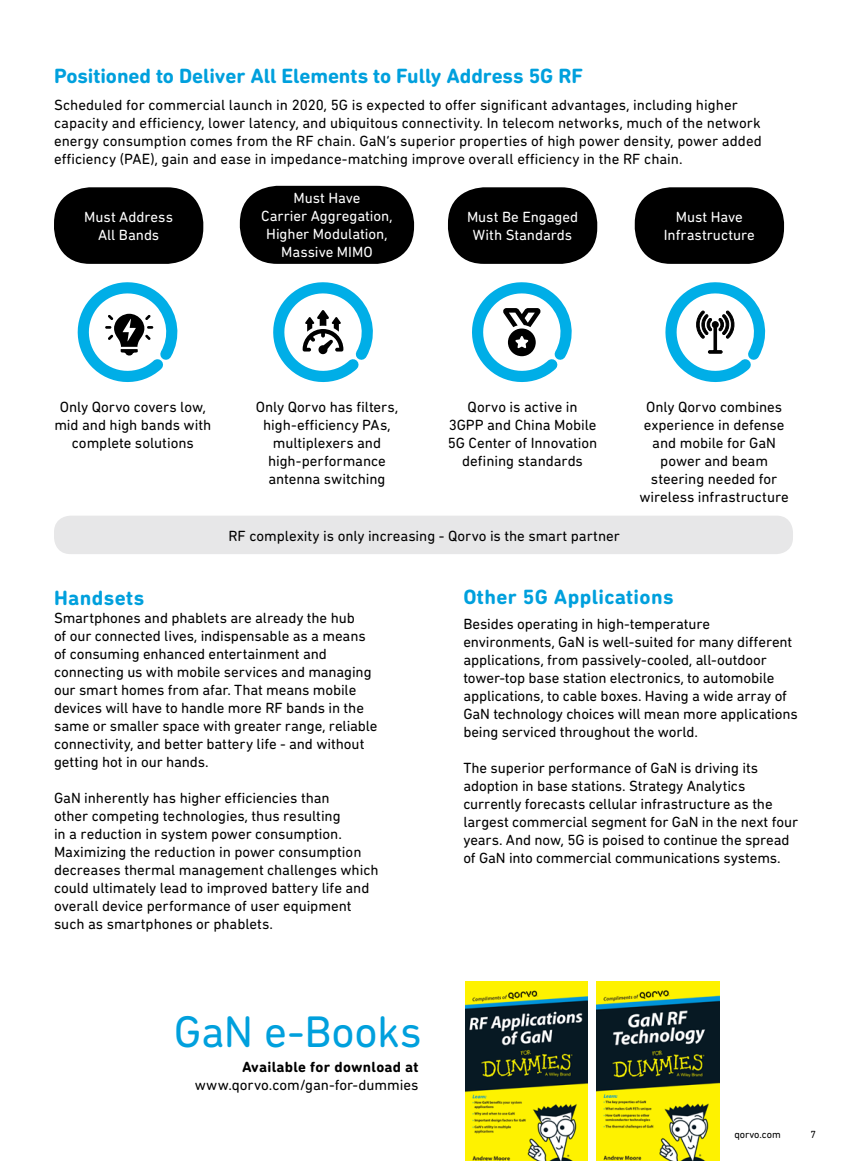
<style>
.page{position:relative;width:844px;height:1161px;background:#fff}
.page>*{position:absolute;margin:0;border:0;box-sizing:border-box;transform-origin:0 0}
.t1{font:45px "DIN Next Rounded LT Pro";letter-spacing:-.01em;color:#00a0dd}
.t2{font:700 21px "DIN Next Rounded LT Pro";letter-spacing:-.005em;color:#00a0dd}
.t3{font:700 21px "DIN Next Rounded LT Pro";letter-spacing:.02em;color:#00a0dd}
.t4{font:15px/18px "DIN Next Rounded LT Pro";letter-spacing:-.005em;color:#000}
.t5{font:15px/18px "DIN Next Rounded LT Pro";color:#fff;text-align:center}
.t6{font:700 15px "DIN Next Rounded LT Pro";letter-spacing:.02em;color:#000}
.t7{font:10.5px "DIN Next Rounded LT Pro";color:#000}
</style>
<div class="page">
<svg style="left:273px;top:282px;width:100px;height:99px"></svg>
<svg style="left:77px;top:282px;width:101px;height:99px"></svg>
<svg style="left:665px;top:282px;width:101px;height:99px"></svg>
<svg style="left:472px;top:282px;width:100px;height:99px"></svg>
<div style="left:54px;top:187px;width:149px;height:77px;background:#000;border-radius:36px"></div>
<div style="left:240px;top:186px;width:174px;height:78px;background:#000;border-radius:38px"></div>
<div style="left:448px;top:187px;width:149px;height:77px;background:#000;border-radius:36px"></div>
<div style="left:635px;top:187px;width:149px;height:77px;background:#000;border-radius:36px"></div>
<div style="left:54px;top:516px;width:739px;height:38px;background:#e7e7e8;border-radius:16px"></div>
<img style="left:465px;top:981px;width:123px;height:180px">
<img style="left:596px;top:981px;width:123px;height:180px">
<h2 class="t2" style="left:54px;top:64px;width:530px">Positioned to Deliver All Elements to Fully Address 5G RF</h2>
<p class="t4" style="left:54px;top:96px;width:709px">Scheduled for commercial launch in 2020, 5G is expected to offer significant advantages, including higher capacity and efficiency, lower latency, and ubiquitous connectivity. In telecom networks, much of the network energy consumption comes from the RF chain. GaN’s superior properties of high power density, power added efficiency (PAE), gain and ease in impedance-matching improve overall efficiency in the RF chain.</p>
<p class="t5" style="left:84px;top:208px;width:90px">Must Address<br>All Bands</p>
<p class="t5" style="left:261px;top:189px;width:133px">Must Have<br>Carrier Aggregation,<br>Higher Modulation,<br>Massive MIMO</p>
<p class="t5" style="left:467px;top:208px;width:113px">Must Be Engaged<br>With Standards</p>
<p class="t5" style="left:664px;top:208px;width:93px">Must Have<br>Infrastructure</p>
<p class="t4" style="left:54px;top:397px;width:159px;text-align:center">Only Qorvo covers low, mid and high bands with complete solutions</p>
<p class="t4" style="left:256px;top:397px;width:144px;text-align:center">Only Qorvo has filters, high-efficiency PAs, multiplexers and high-performance antenna switching</p>
<p class="t4" style="left:448px;top:397px;width:151px;text-align:center">Qorvo is active in<br>3GPP and China Mobile<br>5G Center of Innovation defining standards</p>
<p class="t4" style="left:639px;top:397px;width:151px;text-align:center">Only Qorvo combines experience in defense and mobile for GaN power and beam steering needed for wireless infrastructure</p>
<p class="t4" style="left:228px;top:526px;width:393px">RF complexity is only increasing - Qorvo is the smart partner</p>
<h2 class="t3" style="left:54px;top:586px;width:92px">Handsets</h2>
<p class="t4" style="left:54px;top:609px;width:325px">Smartphones and phablets are already the hub<br>of our connected lives, indispensable as a means of consuming enhanced entertainment and connecting us with mobile services and managing our smart homes from afar. That means mobile devices will have to handle more RF bands in the same or smaller space with greater range, reliable connectivity, and better battery life - and without getting hot in our hands.</p>
<p class="t4" style="left:54px;top:789px;width:326px">GaN inherently has higher efficiencies than<br>other competing technologies, thus resulting<br>in a reduction in system power consumption.<br>Maximizing the reduction in power consumption decreases thermal management challenges which could ultimately lead to improved battery life and overall device performance of user equipment such as smartphones or phablets.</p>
<h1 class="t1" style="left:174px;top:1006px;width:250px">GaN e-Books</h1>
<p class="t6" style="left:242px;top:1058px;width:178px">Available for download at</p>
<p class="t4" style="left:195px;top:1075px;width:225px">www.qorvo.com/gan-for-dummies</p>
<h2 class="t3" style="left:463px;top:585px;width:212px">Other 5G Applications</h2>
<p class="t4" style="left:463px;top:615px;width:336px">Besides operating in high-temperature environments, GaN is well-suited for many different applications, from passively-cooled, all-outdoor tower-top base station electronics, to automobile applications, to cable boxes. Having a wide array of GaN technology choices will mean more applications being serviced throughout the world.</p>
<p class="t4" style="left:463px;top:759px;width:336px">The superior performance of GaN is driving its adoption in base stations. Strategy Analytics currently forecasts cellular infrastructure as the largest commercial segment for GaN in the next four years. And now, 5G is poised to continue the spread of GaN into commercial communications systems.</p>
<p class="t7" style="left:734px;top:1129px;width:48px">qorvo.com</p>
<p class="t7" style="left:810px;top:1129px;width:7px">7</p>
</div>
